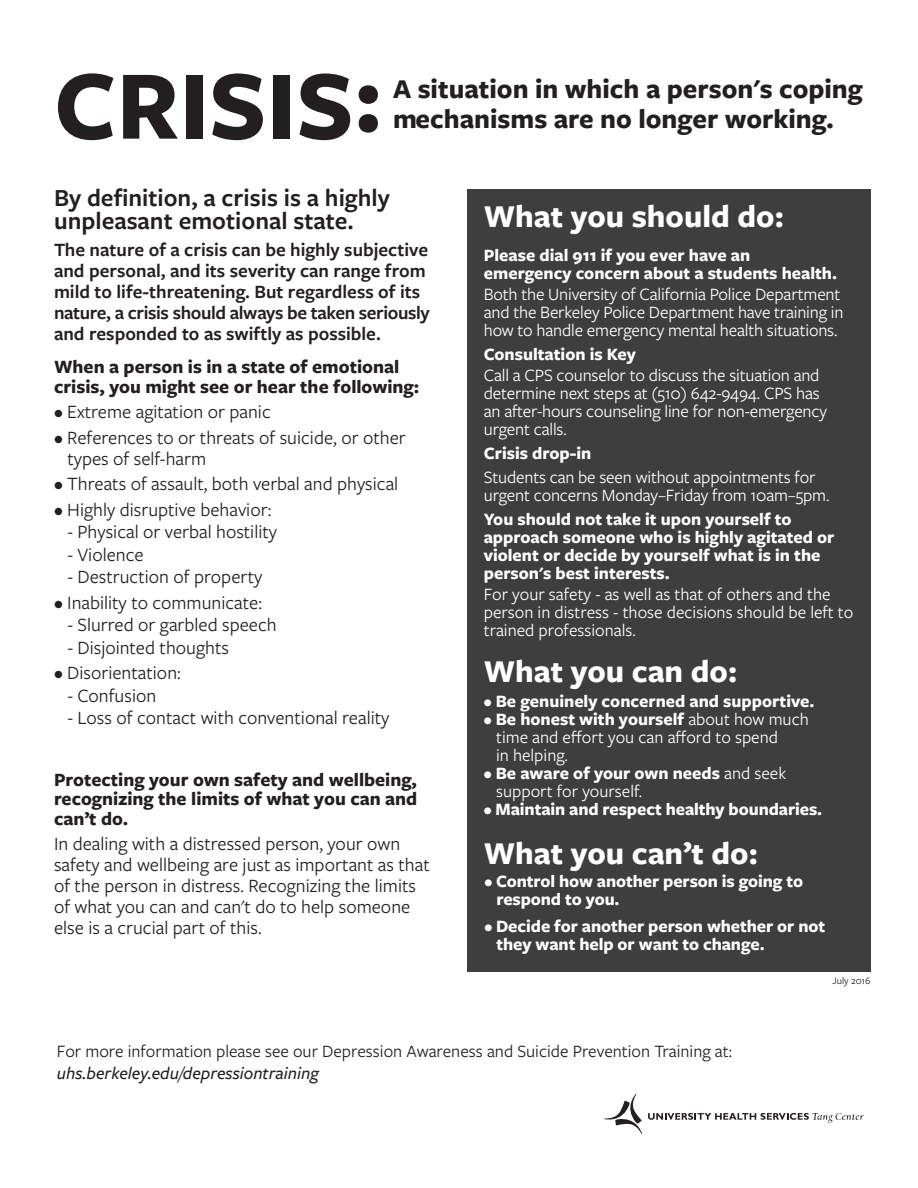
<style>
.page{position:relative;width:918px;height:1188px;background:#fff}
.page>*{position:absolute;margin:0;border:0;box-sizing:border-box;transform-origin:0 0}
.t1{font:700 102px "Freight Sans Pro";color:#231f20}
.t2{font:700 33px "Freight Sans Pro";color:#fff}
.t3{font:700 28.2px/29.7px "Freight Sans Pro";color:#231f20}
.t4{font:600 25.5px/22.5px "Freight Sans Pro";color:#231f20}
.t5{font:19.5px/21px "Freight Sans Pro";color:#231f20}
.t6{font:600 19.5px/21px "Freight Sans Pro";color:#231f20}
.t7{font:700 19.5px/19.5px "Freight Sans Pro";color:#231f20;text-align:justify}
.t8{font:18px/18px "Freight Sans Pro";letter-spacing:-.01em;color:#fff}
.t9{font:700 18px/18px "Freight Sans Pro";color:#fff}
.t10{font:18px "Freight Sans Pro";color:#231f20}
.t11{font:italic 500 18px "Freight Sans Pro";color:#231f20}
.t12{font:10.5px "Freight Sans Pro";color:#231f20}
.s1{font-weight:700}
</style>
<div class="page">
<div style="left:467px;top:190px;width:403px;height:782px;background:#3e3e3f"></div>
<svg style="left:604px;top:1094px;width:38px;height:40px"></svg>
<svg style="left:648px;top:1113px;width:216px;height:10px"></svg>
<h1 class="t1" style="left:54px;top:35px;width:330px">CRISIS:</h1>
<h3 class="t3" style="left:393px;top:73px;width:471px">A situation in which a person's coping mechanisms are no longer working.</h3>
<h3 class="t4" style="left:54px;top:186px;width:337px">By definition, a crisis is a highly unpleasant emotional state.</h3>
<p class="t6" style="left:54px;top:238px;width:377px">The nature of a crisis can be highly subjective and personal, and its severity can range from mild to life-threatening. But regardless of its nature, a crisis should always be taken seriously and responded to as swiftly as possible.</p>
<p class="t7" style="left:54px;top:357px;width:367px">When a person is in a state of emotional crisis, you might see or hear the following:</p>
<p class="t5" style="left:54px;top:401px;width:218px">• Extreme agitation or panic</p>
<p class="t5" style="left:67px;top:426px;width:340px;text-indent:-13px">• References to or threats of suicide, or other types of self-harm</p>
<p class="t5" style="left:54px;top:473px;width:346px">• Threats of assault, both verbal and physical</p>
<p class="t5" style="left:54px;top:498px;width:219px">• Highly disruptive behavior:</p>
<p class="t5" style="left:67px;top:521px;width:211px">- Physical or verbal hostility</p>
<p class="t5" style="left:67px;top:543px;width:78px">- Violence</p>
<p class="t5" style="left:67px;top:566px;width:197px">- Destruction of property</p>
<p class="t5" style="left:54px;top:591px;width:210px">• Inability to communicate:</p>
<p class="t5" style="left:67px;top:614px;width:211px">- Slurred or garbled speech</p>
<p class="t5" style="left:67px;top:636px;width:163px">- Disjointed thoughts</p>
<p class="t5" style="left:54px;top:662px;width:128px">• Disorientation:</p>
<p class="t5" style="left:67px;top:684px;width:90px">- Confusion</p>
<p class="t5" style="left:67px;top:707px;width:324px">- Loss of contact with conventional reality</p>
<p class="t7" style="left:54px;top:769px;width:365px">Protecting your own safety and wellbeing, recognizing the limits of what you can and can’t do.</p>
<p class="t5" style="left:54px;top:832px;width:377px">In dealing with a distressed person, your own safety and wellbeing are just as important as that of the person in distress. Recognizing the limits of what you can and can't do to help someone else is a crucial part of this.</p>
<h2 class="t2" style="left:484px;top:194px;width:302px">What you should do:</h2>
<p class="t9" style="left:484px;top:245px;width:355px">Please dial 911 if you ever have an emergency concern about a students health.</p>
<p class="t8" style="left:484px;top:284px;width:361px">Both the University of California Police Department and the Berkeley Police Department have training in how to handle emergency mental health situations.</p>
<p class="t9" style="left:484px;top:344px;width:154px">Consultation is Key</p>
<p class="t8" style="left:484px;top:365px;width:345px">Call a CPS counselor to discuss the situation and determine next steps at (510) 642-9494. CPS has an after-hours counseling line for non-emergency urgent calls.</p>
<p class="t9" style="left:484px;top:443px;width:109px">Crisis drop-in</p>
<p class="t8" style="left:484px;top:467px;width:347px">Students can be seen without appointments for urgent concerns Monday–Friday from 10am–5pm.</p>
<p class="t9" style="left:484px;top:509px;width:352px">You should not take it upon yourself to approach someone who is highly agitated or violent or decide by yourself what is in the person's best interests.</p>
<p class="t8" style="left:484px;top:584px;width:371px">For your safety - as well as that of others and the person in distress - those decisions should be left to trained professionals.</p>
<h2 class="t2" style="left:484px;top:649px;width:255px">What you can do:</h2>
<p class="t9" style="left:484px;top:691px;width:332px">• Be genuinely concerned and supportive.</p>
<p class="t8" style="left:496px;top:709px;width:314px;text-indent:-12px"><span class="s1">• Be honest with yourself</span> about how much time and effort you can afford to spend<br>in helping.</p>
<p class="t8" style="left:496px;top:763px;width:292px;text-indent:-12px"><span class="s1">• Be aware of your own needs</span> and seek support for yourself.</p>
<p class="t9" style="left:484px;top:799px;width:340px">• Maintain and respect healthy boundaries.</p>
<h2 class="t2" style="left:484px;top:831px;width:276px">What you can’t do:</h2>
<p class="t9" style="left:496px;top:871px;width:308px;text-indent:-12px">• Control how another person is going to respond to you.</p>
<p class="t9" style="left:496px;top:916px;width:330px;text-indent:-12px">• Decide for another person whether or not they want help or want to change.</p>
<p class="t12" style="left:832px;top:973px;width:39px">July 2016</p>
<p class="t10" style="left:57px;top:1039px;width:677px">For more information please see our Depression Awareness and Suicide Prevention Training at:</p>
<p class="t11" style="left:57px;top:1061px;width:264px">uhs.berkeley.edu/depressiontraining</p>
</div>
